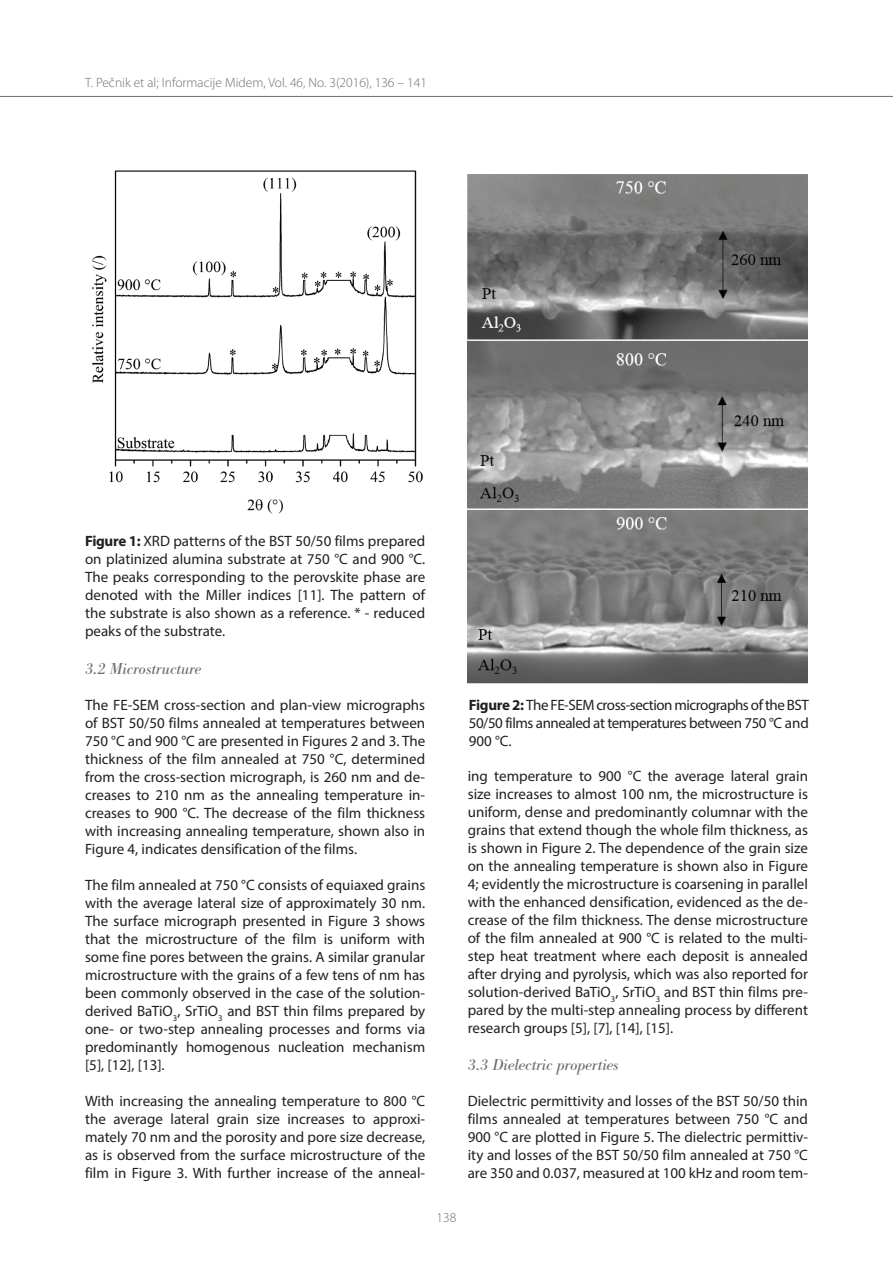
<style>
.page{position:relative;width:893px;height:1263px;background:#fff}
.page>*{position:absolute;margin:0;border:0;box-sizing:border-box;transform-origin:0 0}
.Text{font:italic 16.5px "Bodoni Ant TEE";color:#6c6d70}
.Text-2{font:15px/18px "Myriad Pro";color:#231f20;text-align:justify}
.t1{font:300 13.5px "Myriad Pro";color:#6c6d70}
.s1{font-weight:700}
</style>
<div class="page">
<hr style="left:0;top:96px;width:893px;height:1px;background:#6c6d70">
<img style="left:92px;top:170px;width:331px;height:344px">
<img style="left:468px;top:174px;width:340px;height:510px">
<p class="t1" style="left:85px;top:74px;width:343px">T. Pečnik et al; Informacije Midem, Vol. 46, No. 3(2016), 136 – 141</p>
<p class="Text-2" style="left:85px;top:532px;width:342px"><span class="s1">Figure 1:</span> XRD patterns of the BST 50/50 films prepared on platinized alumina substrate at 750 °C and 900 °C.<br>The peaks corresponding to the perovskite phase are denoted with the Miller indices [11]. The pattern of the substrate is also shown as a reference. * - reduced peaks of the substrate.</p>
<p class="Text" style="left:85px;top:660px;width:118px">3.2 Microstructure</p>
<p class="Text-2" style="left:85px;top:696px;width:342px">The FE-SEM cross-section and plan-view micrographs of BST 50/50 films annealed at temperatures between 750 °C and 900 °C are presented in Figures 2 and 3. The thickness of the film annealed at 750 °C, determined from the cross-section micrograph, is 260 nm and de&shy;creases to 210 nm as the annealing temperature in&shy;creases to 900 °C. The decrease of the film thickness with increasing annealing temperature, shown also in Figure 4, indicates densification of the films.</p>
<p class="Text-2" style="left:85px;top:876px;width:342px">The film annealed at 750 °C consists of equiaxed grains with the average lateral size of approximately 30 nm.<br>The surface micrograph presented in Figure 3 shows that the microstructure of the film is uniform with some fine pores between the grains. A similar granular microstructure with the grains of a few tens of nm has been commonly observed in the case of the solution&shy;derived BaTiO<sub>3</sub>, SrTiO<sub>3</sub> and BST thin films prepared by one- or two-step annealing processes and forms via predominantly homogenous nucleation mechanism [5], [12], [13].</p>
<p class="Text-2" style="left:85px;top:1092px;width:342px">With increasing the annealing temperature to 800 °C the average lateral grain size increases to approxi&shy;mately 70 nm and the porosity and pore size decrease, as is observed from the surface microstructure of the film in Figure 3. With further increase of the anneal-</p>
<p class="Text-2" style="left:469px;top:696px;width:342px"><span class="s1">Figure 2:</span> The FE-SEM cross-section micrographs of the BST 50/50 films annealed at temperatures between 750 °C and 900 °C.</p>
<p class="Text-2" style="left:468px;top:766px;width:342px">ing temperature to 900 °C the average lateral grain size increases to almost 100 nm, the microstructure is uniform, dense and predominantly columnar with the grains that extend though the whole film thickness, as is shown in Figure 2. The dependence of the grain size on the annealing temperature is shown also in Figure 4; evidently the microstructure is coarsening in parallel with the enhanced densification, evidenced as the de&shy;crease of the film thickness. The dense microstructure of the film annealed at 900 °C is related to the multi&shy;step heat treatment where each deposit is annealed after drying and pyrolysis, which was also reported for solution-derived BaTiO<sub>3</sub>, SrTiO<sub>3</sub> and BST thin films pre&shy;pared by the multi-step annealing process by different research groups [5], [7], [14], [15].</p>
<p class="Text" style="left:468px;top:1056px;width:152px">3.3 Dielectric properties</p>
<p class="Text-2" style="left:468px;top:1092px;width:342px">Dielectric permittivity and losses of the BST 50/50 thin films annealed at temperatures between 750 °C and 900 °C are plotted in Figure 5. The dielectric permittiv&shy;ity and losses of the BST 50/50 film annealed at 750 °C are 350 and 0.037, measured at 100 kHz and room tem-</p>
<p class="t1" style="left:437px;top:1209px;width:21px">138</p>
</div>
